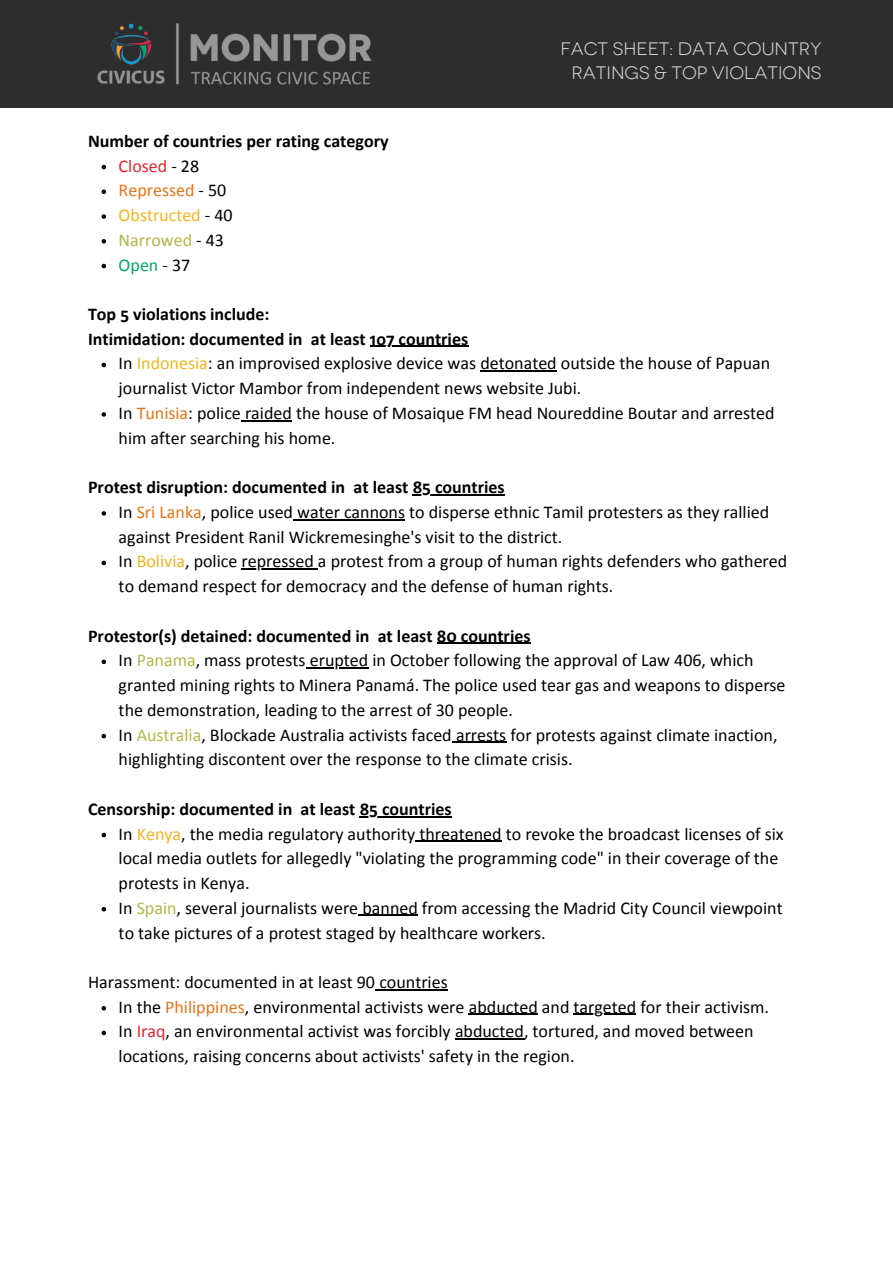
<style>
.page{position:relative;width:893px;height:1264px;background:#fff}
.page>*{position:absolute;margin:0;border:0;box-sizing:border-box;transform-origin:0 0}
.t1{font:18px/24.8px "Calibri";color:#000}
.t2{font:700 18px "Calibri";color:#000}
.t3{font:18px "Novecentowide";color:#d9d9d9}
.t4{font:18px "Calibri";color:#f6b41f}
.t5{font:18px "Calibri";color:#e87315}
.t6{font:18px "Calibri";color:#b4b746}
.t7{font:18px "Calibri";color:#e9252d}
.t8{font:18px "Calibri";color:#01a664}
.s1{color:#000}
.s2{color:#f6b41f}
.s3{color:#e87315}
.s4{color:#b4b746}
.s5{color:#e9252d}
</style>
<div class="page">
<div style="left:0;top:0;width:892px;height:108px;background:#2d2d2d"></div>
<img style="left:97px;top:23px;width:275px;height:62px">
<svg style="left:102px;top:165px;width:4px;height:4px"></svg>
<svg style="left:102px;top:189px;width:4px;height:5px"></svg>
<svg style="left:102px;top:214px;width:4px;height:5px"></svg>
<svg style="left:102px;top:239px;width:4px;height:4px"></svg>
<svg style="left:102px;top:264px;width:4px;height:4px"></svg>
<svg style="left:102px;top:363px;width:4px;height:4px"></svg>
<hr style="left:480px;top:370px;width:77px;height:2px;background:#000">
<svg style="left:102px;top:412px;width:4px;height:5px"></svg>
<hr style="left:241px;top:420px;width:51px;height:1px;background:#000">
<svg style="left:102px;top:511px;width:4px;height:4px"></svg>
<hr style="left:293px;top:519px;width:112px;height:1px;background:#000">
<svg style="left:102px;top:560px;width:4px;height:5px"></svg>
<hr style="left:241px;top:568px;width:77px;height:1px;background:#000">
<svg style="left:102px;top:659px;width:4px;height:5px"></svg>
<hr style="left:306px;top:667px;width:62px;height:1px;background:#000">
<svg style="left:102px;top:733px;width:4px;height:5px"></svg>
<hr style="left:452px;top:741px;width:54px;height:1px;background:#000">
<svg style="left:102px;top:832px;width:4px;height:5px"></svg>
<hr style="left:415px;top:840px;width:86px;height:1px;background:#000">
<svg style="left:102px;top:907px;width:4px;height:4px"></svg>
<hr style="left:358px;top:914px;width:60px;height:2px;background:#000">
<svg style="left:102px;top:1006px;width:4px;height:4px"></svg>
<hr style="left:469px;top:1013px;width:69px;height:1px;background:#000">
<hr style="left:573px;top:1013px;width:63px;height:1px;background:#000">
<svg style="left:102px;top:1030px;width:4px;height:5px"></svg>
<hr style="left:455px;top:1038px;width:69px;height:1px;background:#000">
<hr style="left:370px;top:346px;width:98px;height:1px;background:#000">
<hr style="left:412px;top:494px;width:93px;height:1px;background:#000">
<hr style="left:437px;top:642px;width:93px;height:2px;background:#000">
<hr style="left:359px;top:816px;width:93px;height:1px;background:#000">
<hr style="left:375px;top:989px;width:73px;height:1px;background:#000">
<p class="t2" style="left:88px;top:130px;width:302px">Number of countries per rating category</p>
<p class="t7" style="left:119px;top:158px;width:82px">Closed <span class="s1">- 28</span></p>
<p class="t5" style="left:119px;top:183px;width:109px">Repressed <span class="s1">- 50</span></p>
<p class="t4" style="left:119px;top:207px;width:115px">Obstructed <span class="s1">- 40</span></p>
<p class="t6" style="left:119px;top:232px;width:107px">Narrowed <span class="s1">- 43</span></p>
<p class="t8" style="left:119px;top:257px;width:73px">Open <span class="s1">- 37</span></p>
<p class="t2" style="left:88px;top:303px;width:183px">Top 5 violations include:</p>
<p class="t2" style="left:88px;top:327px;width:381px">Intimidation: documented in at least 1o7 countries</p>
<p class="t3" style="left:560px;top:36px;width:262px">FACT SHEET: DATA COUNTRY</p>
<p class="t3" style="left:571px;top:60px;width:251px">RATINGS &amp; TOP VIOLATIONS</p>
<p class="t1" style="left:119px;top:352px;width:653px">In <span class="s2">Indonesia</span>: an improvised explosive device was detonated outside the house of Papuan journalist Victor Mambor from independent news website Jubi.</p>
<p class="t1" style="left:119px;top:402px;width:657px">In <span class="s3">Tunisia</span>: police raided the house of Mosaique FM head Noureddine Boutar and arrested him after searching his home.</p>
<p class="t2" style="left:88px;top:476px;width:418px">Protest disruption: documented in at least 85 countries</p>
<p class="t1" style="left:119px;top:501px;width:652px">In <span class="s3">Sri Lanka</span>, police used water cannons to disperse ethnic Tamil protesters as they rallied against President Ranil Wickremesinghe's visit to the district.</p>
<p class="t1" style="left:119px;top:550px;width:670px">In <span class="s2">Bolivia</span>, police repressed a protest from a group of human rights defenders who gathered to demand respect for democracy and the defense of human rights.</p>
<p class="t2" style="left:88px;top:624px;width:444px">Protestor(s) detained: documented in at least 80 countries</p>
<p class="t1" style="left:119px;top:649px;width:668px">In <span class="s4">Panama</span>, mass protests erupted in October following the approval of Law 406, which granted mining rights to Minera Panamá. The police used tear gas and weapons to disperse the demonstration, leading to the arrest of 30 people.</p>
<p class="t1" style="left:119px;top:723px;width:660px">In <span class="s4">Australia</span>, Blockade Australia activists faced arrests for protests against climate inaction, highlighting discontent over the response to the climate crisis.</p>
<p class="t2" style="left:88px;top:797px;width:365px">Censorship: documented in at least 85 countries</p>
<p class="t1" style="left:119px;top:822px;width:666px">In <span class="s2">Kenya</span>, the media regulatory authority threatened to revoke the broadcast licenses of six local media outlets for allegedly "violating the programming code" in their coverage of the protests in Kenya.</p>
<p class="t1" style="left:119px;top:896px;width:665px">In <span class="s4">Spain</span>, several journalists were banned from accessing the Madrid City Council viewpoint to take pictures of a protest staged by healthcare workers.</p>
<p class="t1" style="left:88px;top:971px;width:361px">Harassment: documented in at least 90 countries</p>
<p class="t1" style="left:119px;top:995px;width:652px">In the <span class="s3">Philippines</span>, environmental activists were abducted and targeted for their activism.</p>
<p class="t1" style="left:119px;top:1020px;width:636px">In <span class="s5">Iraq</span>, an environmental activist was forcibly abducted, tortured, and moved between locations, raising concerns about activists' safety in the region.</p>
</div>
